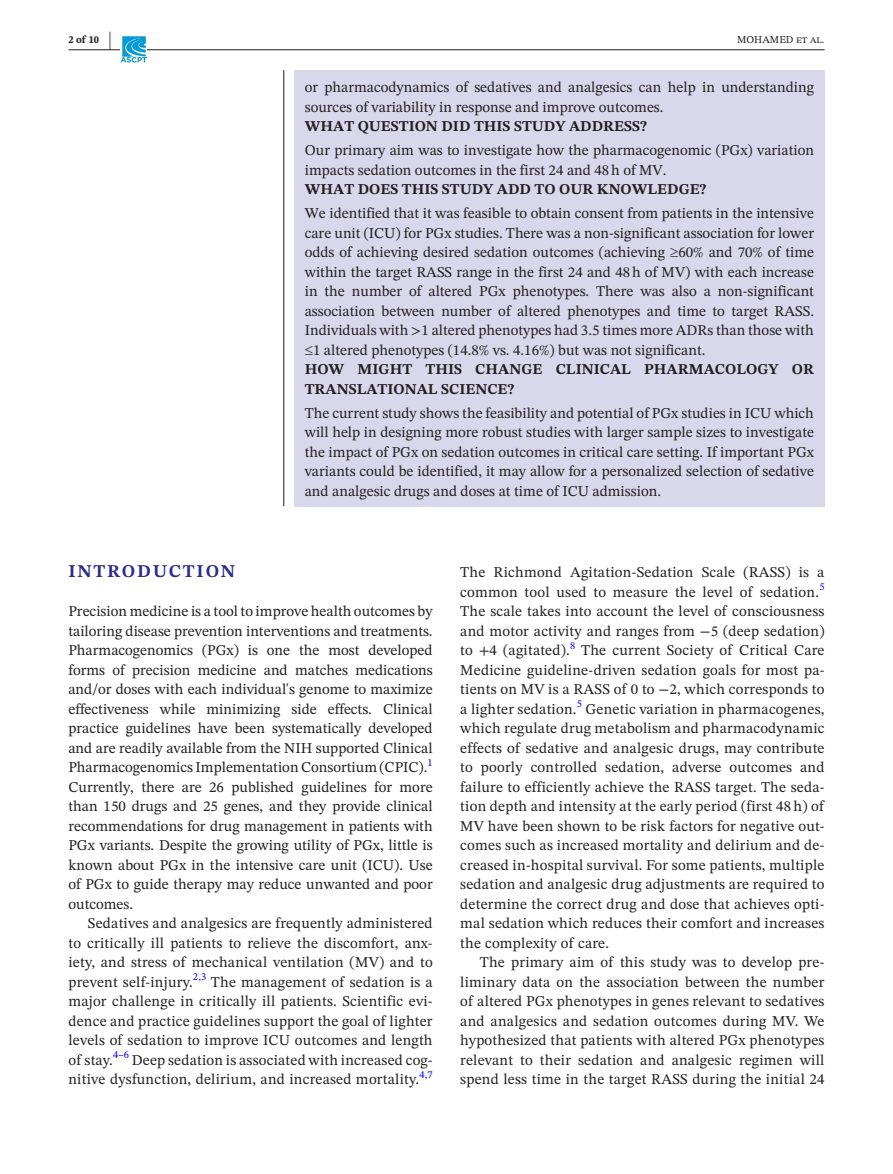
<style>
.page{position:relative;width:893px;height:1174px;background:#fff}
.page>*{position:absolute;margin:0;border:0;box-sizing:border-box;transform-origin:0 0}
.t1{font:700 18px "STIX Two Text";letter-spacing:.1em;color:#2c2d8c}
.t2{font:15px/19.5px "STIX Two Text";color:#231f20;text-align:justify}
.t3{font:700 15px "STIX Two Text";color:#231f20}
.t4{font:10.5px "STIX Two Text";color:#00f}
.t5{font:10.5px "STIX Two Text";color:#231f20}
.t6{font:700 10.5px "STIX Two Text";color:#231f20}
.s1{font-size:21px}
.s2{font-family:"STIX"}
.s3{font-weight:700}
</style>
<div class="page">
<hr style="left:68px;top:49px;width:756px;height:1px;background:#231f20">
<img style="left:121px;top:37px;width:25px;height:25px">
<div style="left:294px;top:70px;width:530px;height:436px;background:#d9d7eb"></div>
<hr style="left:283px;top:70px;width:1px;height:436px;background:#231f20">
<p class="t6" style="left:68px;top:32px;width:44px">2 of 10 <span class="s1">|</span></p>
<p class="t5" style="left:737px;top:32px;width:89px">MOHAMED et al.</p>
<p class="t2" style="left:305px;top:77px;width:511px">or pharmacodynamics of sedatives and analgesics can help in understanding sources of variability in response and improve outcomes.</p>
<p class="t3" style="left:305px;top:115px;width:344px">WHAT QUESTION DID THIS STUDY ADDRESS?</p>
<p class="t2" style="left:305px;top:140px;width:511px">Our primary aim was to investigate how the pharmacogenomic (PGx) variation impacts sedation outcomes in the first 24 and 48h of MV.</p>
<p class="t3" style="left:305px;top:178px;width:403px">WHAT DOES THIS STUDY ADD TO OUR KNOWLEDGE?</p>
<p class="t2" style="left:305px;top:203px;width:511px;text-align:left">We identified that it was feasible to obtain consent from patients in the intensive care unit (ICU) for PGx studies. There was a non-significant association for lower odds of achieving desired sedation outcomes (achieving ≥60% and 70% of time within the target RASS range in the first 24 and 48h of MV) with each increase in the number of altered PGx phenotypes. There was also a non-significant association between number of altered phenotypes and time to target RASS.<br>Individuals with <span class="s2">&gt;</span>1 altered phenotypes had 3.5 times more ADRs than those with ≤1 altered phenotypes (14.8% vs. 4.16%) but was not significant.<br><span class="s3">HOW MIGHT THIS CHANGE CLINICAL PHARMACOLOGY OR TRANSLATIONAL SCIENCE?</span></p>
<p class="t2" style="left:305px;top:403px;width:511px">The current study shows the feasibility and potential of PGx studies in ICU which will help in designing more robust studies with larger sample sizes to investigate the impact of PGx on sedation outcomes in critical care setting. If important PGx variants could be identified, it may allow for a personalized selection of sedative and analgesic drugs and doses at time of ICU admission.</p>
<p class="t1" style="left:68px;top:558px;width:168px">INTRODUCTION</p>
<p class="t2" style="left:68px;top:601px;width:366px">Precision medicine is a tool to improve health outcomes by tailoring disease prevention interventions and treatments.<br>Pharmacogenomics (PGx) is one the most developed forms of precision medicine and matches medications and/or doses with each individual's genome to maximize effectiveness while minimizing side effects. Clinical practice guidelines have been systematically developed and are readily available from the NIH supported Clinical Pharmacogenomics Implementation Consortium (CPIC).</p>
<p class="t4" style="left:427px;top:754px;width:7px">1</p>
<p class="t2" style="left:68px;top:777px;width:366px">Currently, there are 26 published guidelines for more than 150 drugs and 25 genes, and they provide clinical recommendations for drug management in patients with PGx variants. Despite the growing utility of PGx, little is known about PGx in the intensive care unit (ICU). Use of PGx to guide therapy may reduce unwanted and poor outcomes.</p>
<p class="t2" style="left:68px;top:913px;width:366px;text-indent:19px">Sedatives and analgesics are frequently administered to critically ill patients to relieve the discomfort, anx&shy;iety, and stress of mechanical ventilation (MV) and to prevent self-injury.</p>
<p class="t4" style="left:193px;top:969px;width:15px">2,3</p>
<p class="t2" style="left:68px;top:972px;width:366px;text-indent:142px">The management of sedation is a major challenge in critically ill patients. Scientific evi&shy;dence and practice guidelines support the goal of lighter levels of sedation to improve ICU outcomes and length of stay.</p>
<p class="t4" style="left:113px;top:1047px;width:17px">4–6</p>
<p class="t2" style="left:68px;top:1050px;width:366px;text-indent:63px">Deep sedation is associated with increased cog&shy;nitive dysfunction, delirium, and increased mortality.</p>
<p class="t4" style="left:419px;top:1066px;width:15px">4,7</p>
<p class="t2" style="left:460px;top:562px;width:366px">The Richmond Agitation-Sedation Scale (RASS) is a common tool used to measure the level of sedation.</p>
<p class="t4" style="left:819px;top:579px;width:7px">5</p>
<p class="t2" style="left:460px;top:601px;width:366px">The scale takes into account the level of consciousness and motor activity and ranges from −5 (deep sedation) to <span class="s2">+</span>4 (agitated).</p>
<p class="t4" style="left:570px;top:637px;width:7px">8</p>
<p class="t2" style="left:460px;top:640px;width:366px;text-indent:121px">The current Society of Critical Care Medicine guideline-driven sedation goals for most pa&shy;tients on MV is a RASS of 0 to −2, which corresponds to a lighter sedation.</p>
<p class="t4" style="left:577px;top:696px;width:7px">5</p>
<p class="t2" style="left:460px;top:699px;width:366px;text-indent:125px">Genetic variation in pharmacogenes, which regulate drug metabolism and pharmacodynamic effects of sedative and analgesic drugs, may contribute to poorly controlled sedation, adverse outcomes and failure to efficiently achieve the RASS target. The seda&shy;tion depth and intensity at the early period (first 48 h) of MV have been shown to be risk factors for negative out&shy;comes such as increased mortality and delirium and de&shy;creased in-hospital survival. For some patients, multiple sedation and analgesic drug adjustments are required to determine the correct drug and dose that achieves opti&shy;mal sedation which reduces their comfort and increases the complexity of care.</p>
<p class="t2" style="left:460px;top:952px;width:366px;text-indent:20px">The primary aim of this study was to develop pre&shy;liminary data on the association between the number of altered PGx phenotypes in genes relevant to sedatives and analgesics and sedation outcomes during MV. We hypothesized that patients with altered PGx phenotypes relevant to their sedation and analgesic regimen will spend less time in the target RASS during the initial 24</p>
</div>
